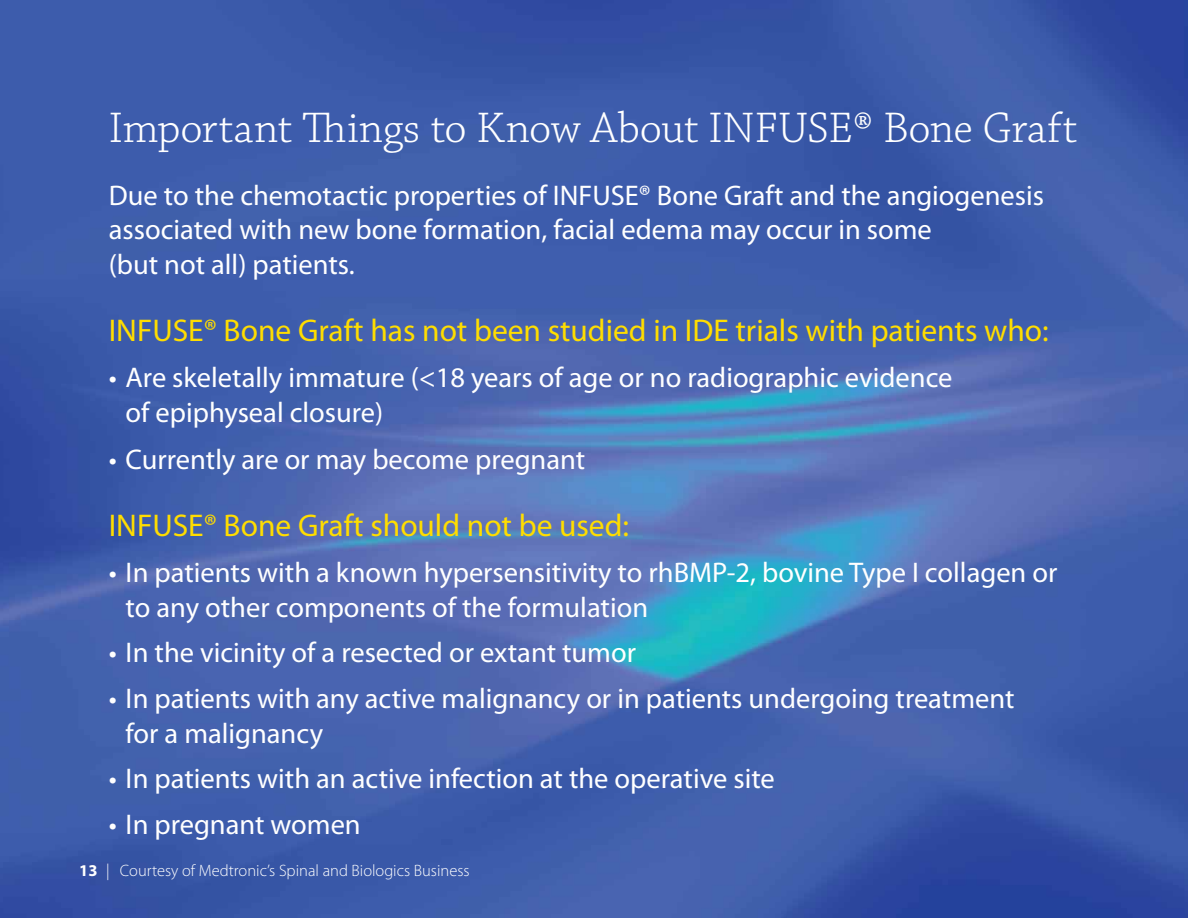
<style>
.page{position:relative;width:1188px;height:918px;background:#fff}
.page>*{position:absolute;margin:0;border:0;box-sizing:border-box;transform-origin:0 0}
.t1{font:300 45px "Chaparral Pro";letter-spacing:-.005em;color:#fff}
.t2{font:31.5px "Myriad Pro";color:#fd0}
.t3{font:28.5px/34.5px "Myriad Pro";color:#fff}
.t4{font:300 16.5px "Myriad Pro";color:#fff}
.s1{font-weight:700}
</style>
<div class="page">
<img style="left:0;top:0;width:1188px;height:918px">
<h1 class="t1" style="left:109px;top:103px;width:970px">Important Things to Know About INFUSE® Bone Graft</h1>
<p class="t3" style="left:109px;top:177px;width:937px">Due to the chemotactic properties of INFUSE® Bone Graft and the angiogenesis associated with new bone formation, facial edema may occur in some<br>(but not all) patients.</p>
<p class="t2" style="left:109px;top:311px;width:941px">INFUSE® Bone Graft has not been studied in IDE trials with patients who:</p>
<p class="t3" style="left:126px;top:360px;width:828px;text-indent:-17px">• Are skeletally immature (&lt;18 years of age or no radiographic evidence of epiphyseal closure)</p>
<p class="t3" style="left:109px;top:442px;width:478px">• Currently are or may become pregnant</p>
<p class="t2" style="left:109px;top:506px;width:522px">INFUSE® Bone Graft should not be used:</p>
<p class="t3" style="left:126px;top:555px;width:933px;text-indent:-17px">• In patients with a known hypersensitivity to rhBMP-2, bovine Type I collagen or to any other components of the formulation</p>
<p class="t3" style="left:109px;top:635px;width:529px">• In the vicinity of a resected or extant tumor</p>
<p class="t3" style="left:126px;top:681px;width:890px;text-indent:-17px">• In patients with any active malignancy or in patients undergoing treatment for a malignancy</p>
<p class="t3" style="left:109px;top:761px;width:668px">• In patients with an active infection at the operative site</p>
<p class="t3" style="left:109px;top:807px;width:254px">• In pregnant women</p>
<p class="t4" style="left:79px;top:861px;width:392px"><span class="s1">13</span> | Courtesy of Medtronic’s Spinal and Biologics Business</p>
</div>
